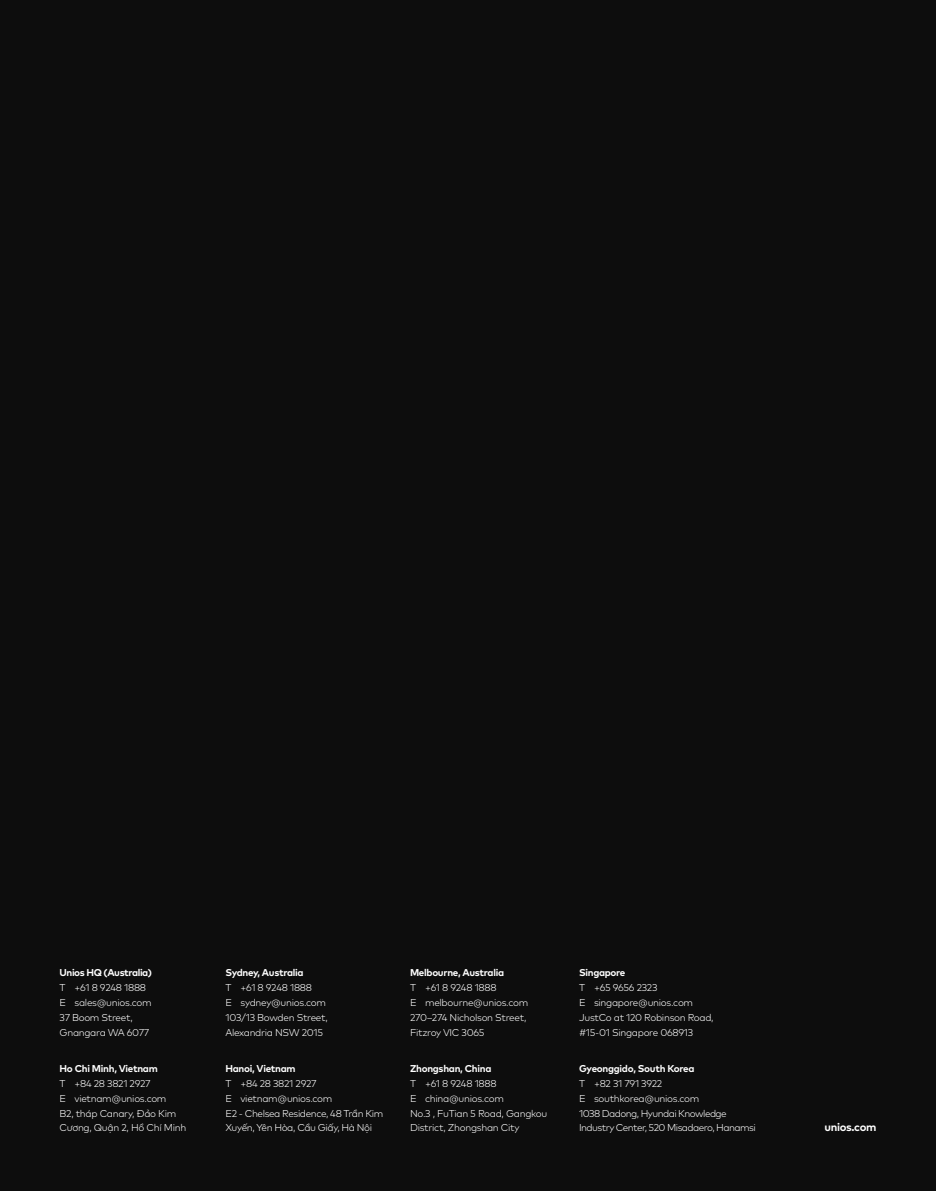
<style>
.page{position:relative;width:936px;height:1191px;background:#fff}
.page>*{position:absolute;margin:0;border:0;box-sizing:border-box;transform-origin:0 0}
.t1{font:700 11.25px "FF Mark Pro";letter-spacing:-.03em;color:#fff}
.t2{font:300 9.9px/14.9px "FF Mark Pro";letter-spacing:-.03em;color:#fff}
.t3{font:700 9.9px "FF Mark Pro";letter-spacing:-.03em;color:#fff}
.t4{font:300 9.9px/14.9px "SVN Mark Pro";letter-spacing:-.04em;color:#fff}
.t5{font:300 9.9px/14.9px "FF Mark Pro";letter-spacing:-.055em;color:#fff}
</style>
<div class="page">
<div style="left:0;top:0;width:935px;height:1191px;background:#0d0d0d"></div>
<p class="t3" style="left:60px;top:965px;width:94px">Unios HQ (Australia)</p>
<p class="t2" style="left:60px;top:979px;width:94px">T +61 8 9248 1888<br>E sales@unios.com<br>37 Boom Street,<br>Gnangara WA 6077</p>
<p class="t3" style="left:60px;top:1060px;width:100px">Ho Chi Minh, Vietnam</p>
<p class="t2" style="left:60px;top:1075px;width:108px">T +84 28 3821 2927<br>E vietnam@unios.com</p>
<p class="t4" style="left:60px;top:1104px;width:128px">B2, tháp Canary, Đảo Kim<br>Cương, Quận 2, Hồ Chí Minh</p>
<p class="t3" style="left:225px;top:965px;width:80px">Sydney, Australia</p>
<p class="t2" style="left:225px;top:979px;width:104px">T +61 8 9248 1888<br>E sydney@unios.com<br>103/13 Bowden Street,<br>Alexandria NSW 2015</p>
<p class="t3" style="left:225px;top:1060px;width:72px">Hanoi, Vietnam</p>
<p class="t2" style="left:225px;top:1075px;width:108px">T +84 28 3821 2927<br>E vietnam@unios.com</p>
<p class="t4" style="left:225px;top:1104px;width:159px">E2 - Chelsea Residence, 48 Trần Kim<br>Xuyến, Yên Hòa, Cầu Giấy, Hà Nội</p>
<p class="t3" style="left:410px;top:965px;width:95px">Melbourne, Australia</p>
<p class="t2" style="left:410px;top:979px;width:120px">T +61 8 9248 1888<br>E melbourne@unios.com<br>270–274 Nicholson Street,<br>Fitzroy VIC 3065</p>
<p class="t3" style="left:410px;top:1060px;width:83px">Zhongshan, China</p>
<p class="t2" style="left:410px;top:1075px;width:139px">T +61 8 9248 1888<br>E china@unios.com<br>No.3 , FuTian 5 Road, Gangkou<br>District, Zhongshan City</p>
<p class="t3" style="left:579px;top:965px;width:48px">Singapore</p>
<p class="t2" style="left:579px;top:979px;width:136px">T +65 9656 2323<br>E singapore@unios.com<br>JustCo at 120 Robinson Road, #15-01 Singapore 068913</p>
<p class="t3" style="left:579px;top:1060px;width:117px">Gyeonggido, South Korea</p>
<p class="t5" style="left:579px;top:1075px;width:178px">T +82 31 791 3922<br>E southkorea@unios.com<br>1038 Dadong, Hyundai Knowledge<br>Industry Center, 520 Misadaero, Hanamsi</p>
<p class="t1" style="left:824px;top:1119px;width:53px">unios.com</p>
</div>
